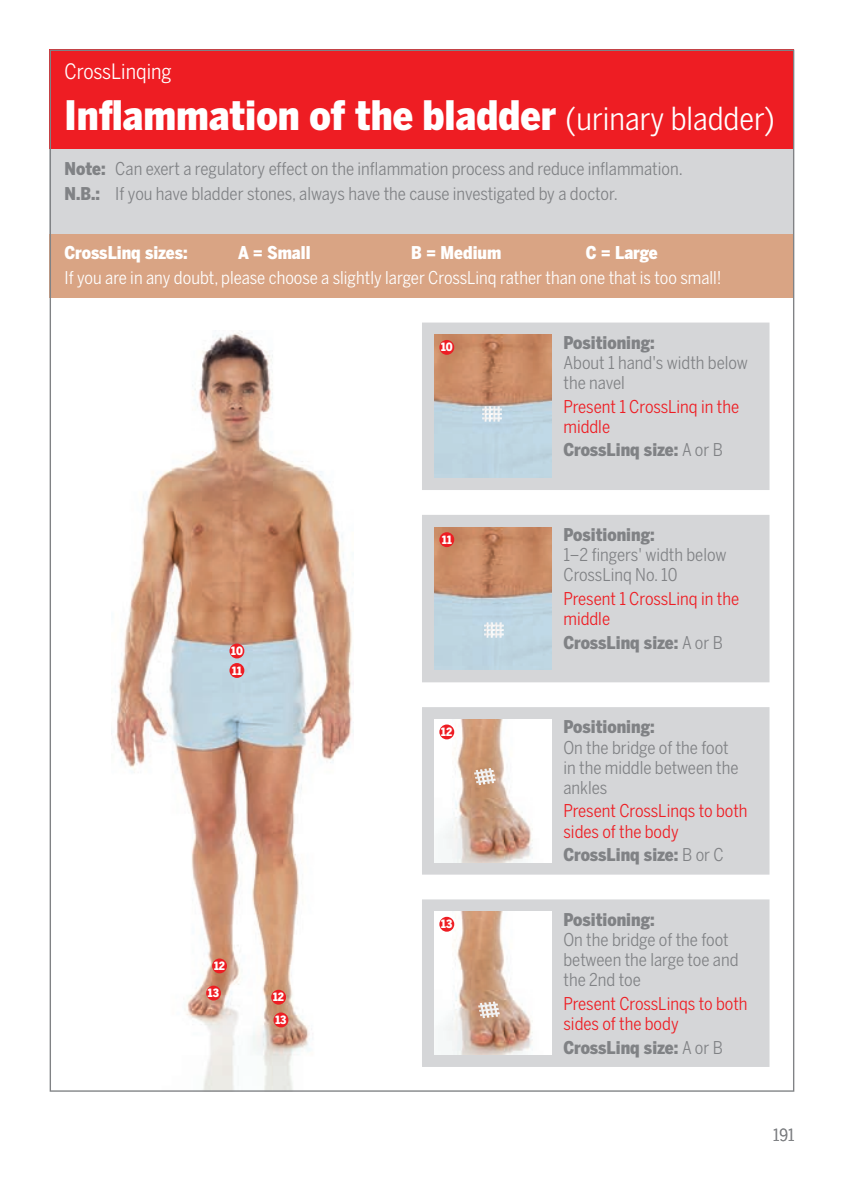
<style>
.page{position:relative;width:844px;height:1191px;background:#fff}
.page>*{position:absolute;margin:0;border:0;box-sizing:border-box;transform-origin:0 0}
.t1{font:900 40.25px "Benton Sans Cond";color:#fff}
.t2{font:21px "Benton Sans Cond";color:#fff}
.t3{font:17.5px/20.1px "Benton Sans Cond";color:#808285}
.t4{font:17.5px/20.1px "Benton Sans Cond";color:#ee1d23}
.t5{font:900 17.5px "Benton Sans Cond";color:#808285}
.t6{font:17.5px "Benton Sans Cond";color:#fff}
.t7{font:900 17.5px "Benton Sans Cond";color:#fff}
.t8{font:16.62px "Benton Sans Cond";color:#808285}
.t9{font:900 11.38px/19.8px "Benton Sans Cond";letter-spacing:.01em;color:#fff}
.s1{font-weight:400;font-size:31.5px}
.s2{font-weight:900}
.s3{font-weight:400}
</style>
<div class="page">
<div style="left:50px;top:233px;width:744px;height:65px;background:#d9a484"></div>
<div style="left:50px;top:50px;width:743px;height:99px;background:#ee1d23"></div>
<div style="left:50px;top:149px;width:744px;height:84px;background:#d5d6d8"></div>
<img style="left:115px;top:330px;width:238px;height:759px">
<div style="left:422px;top:899px;width:347px;height:168px;background:#d5d6d8;border:1px solid #d5d6d8"></div>
<img style="left:434px;top:912px;width:117px;height:142px">
<div style="left:422px;top:707px;width:347px;height:167px;background:#d5d6d8"></div>
<img style="left:434px;top:719px;width:117px;height:143px">
<div style="left:422px;top:515px;width:347px;height:167px;background:#d5d6d8"></div>
<img style="left:434px;top:527px;width:117px;height:143px">
<div style="left:422px;top:322px;width:347px;height:168px;background:#d5d6d8;border:1px solid #d5d6d8"></div>
<img style="left:434px;top:335px;width:117px;height:142px">
<img style="left:474px;top:768px;width:21px;height:17px">
<img style="left:478px;top:1001px;width:21px;height:17px">
<img style="left:484px;top:622px;width:19px;height:16px">
<img style="left:482px;top:406px;width:19px;height:16px">
<div style="left:229px;top:643px;width:15px;height:15px;background:#ee1d23;border-radius:50%"></div>
<div style="left:229px;top:663px;width:15px;height:15px;background:#ee1d23;border-radius:50%"></div>
<div style="left:212px;top:958px;width:15px;height:15px;background:#ee1d23;border-radius:50%"></div>
<div style="left:271px;top:989px;width:15px;height:15px;background:#ee1d23;border-radius:50%"></div>
<div style="left:206px;top:985px;width:15px;height:15px;background:#ee1d23;border-radius:50%"></div>
<div style="left:273px;top:1012px;width:15px;height:15px;background:#ee1d23;border-radius:50%"></div>
<div style="left:439px;top:340px;width:15px;height:15px;background:#ee1d23;border-radius:50%"></div>
<div style="left:439px;top:532px;width:15px;height:15px;background:#ee1d23;border-radius:50%"></div>
<div style="left:439px;top:724px;width:15px;height:15px;background:#ee1d23;border-radius:50%"></div>
<div style="left:439px;top:916px;width:15px;height:15px;background:#ee1d23;border-radius:50%"></div>
<p class="t2" style="left:64px;top:59px;width:109px">CrossLinqing</p>
<h1 class="t1" style="left:64px;top:91px;width:711px">Inflammation of the bladder <span class="s1">(urinary bladder)</span></h1>
<p class="t3" style="left:64px;top:156px;width:619px;line-height:25px"><span class="s2">Note:</span> Can exert a regulatory effect on the inflammation process and reduce inflammation.<br><span class="s2">N.B.:</span> If you have bladder stones, always have the cause investigated by a doctor.</p>
<p class="t7" style="left:64px;top:243px;width:125px">CrossLinq sizes:</p>
<p class="t7" style="left:238px;top:243px;width:74px">A = Small</p>
<p class="t7" style="left:411px;top:243px;width:91px">B = Medium</p>
<p class="t7" style="left:585px;top:243px;width:73px">C = Large</p>
<p class="t6" style="left:64px;top:267px;width:658px">If you are in any doubt, please choose a slightly larger CrossLinq rather than one that is too small!</p>
<p class="t9" style="left:231px;top:641px;width:13px">10<br>11</p>
<p class="t9" style="left:214px;top:956px;width:13px">12</p>
<p class="t9" style="left:208px;top:983px;width:13px">13</p>
<p class="t9" style="left:273px;top:987px;width:13px">12</p>
<p class="t9" style="left:275px;top:1010px;width:13px">13</p>
<p class="t9" style="left:441px;top:337px;width:13px">10</p>
<p class="t9" style="left:442px;top:529px;width:11px">11</p>
<p class="t9" style="left:441px;top:722px;width:13px">12</p>
<p class="t9" style="left:441px;top:914px;width:13px">13</p>
<p class="t5" style="left:563px;top:332px;width:93px">Positioning:</p>
<p class="t3" style="left:563px;top:352px;width:186px">About 1 hand's width below the navel</p>
<p class="t4" style="left:563px;top:396px;width:177px">Present 1 CrossLinq in the middle</p>
<p class="t5" style="left:563px;top:440px;width:161px">CrossLinq size: <span class="s3">A or B</span></p>
<p class="t5" style="left:563px;top:524px;width:93px">Positioning:</p>
<p class="t3" style="left:563px;top:545px;width:164px">1–2 fingers' width below<br>CrossLinq No. 10</p>
<p class="t4" style="left:563px;top:588px;width:177px">Present 1 CrossLinq in the middle</p>
<p class="t5" style="left:563px;top:632px;width:161px">CrossLinq size: <span class="s3">A or B</span></p>
<p class="t5" style="left:563px;top:717px;width:93px">Positioning:</p>
<p class="t3" style="left:563px;top:737px;width:176px">On the bridge of the foot in the middle between the ankles</p>
<p class="t4" style="left:563px;top:801px;width:185px">Present CrossLinqs to both sides of the body</p>
<p class="t5" style="left:563px;top:844px;width:162px">CrossLinq size: <span class="s3">B or C</span></p>
<p class="t5" style="left:563px;top:909px;width:93px">Positioning:</p>
<p class="t3" style="left:563px;top:929px;width:176px">On the bridge of the foot between the large toe and the 2nd toe</p>
<p class="t4" style="left:563px;top:993px;width:185px">Present CrossLinqs to both sides of the body</p>
<p class="t5" style="left:563px;top:1036px;width:161px">CrossLinq size: <span class="s3">A or B</span></p>
<p class="t8" style="left:773px;top:1125px;width:23px">191</p>
</div>
